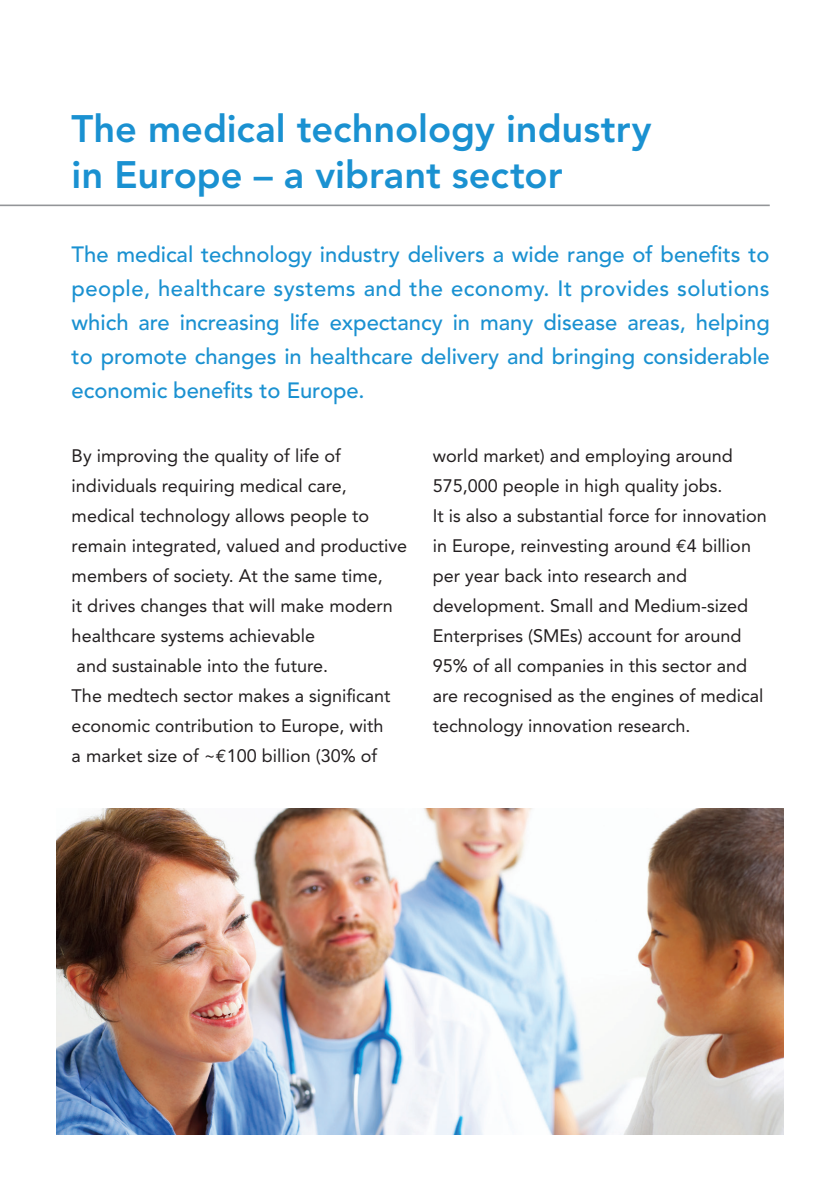
<style>
.page{position:relative;width:840px;height:1191px;background:#fff}
.page>*{position:absolute;margin:0;border:0;box-sizing:border-box;transform-origin:0 0}
.t1{font:800 38px/45.6px "Avenir";color:#1a91d1}
.t2{font:500 22px/34px "Avenir";color:#1a91d1;text-align:justify}
.t3{font:18px/30px "Avenir";color:#231f20}
.s1{font-family:"Euro Mono"}
</style>
<div class="page">
<hr style="left:0;top:204px;width:769px;height:2px;background:#939598">
<img style="left:57px;top:808px;width:725px;height:326px">
<h1 class="t1" style="left:72px;top:106px;width:581px">The medical technology industry in Europe – a vibrant sector</h1>
<p class="t2" style="left:72px;top:238px;width:699px">The medical technology industry delivers a wide range of benefits to people, healthcare systems and the economy. It provides solutions which are increasing life expectancy in many disease areas, helping to promote changes in healthcare delivery and bringing considerable economic benefits to Europe.</p>
<p class="t3" style="left:72px;top:440px;width:337px">By improving the quality of life of individuals requiring medical care, medical technology allows people to remain integrated, valued and productive members of society. At the same time,<br>it drives changes that will make modern healthcare systems achievable<br>and sustainable into the future.<br>The medtech sector makes a significant economic contribution to Europe, with<br>a market size of ~<span class="s1">€</span>100 billion (30% of</p>
<p class="t3" style="left:432px;top:440px;width:335px">world market) and employing around 575,000 people in high quality jobs.<br>It is also a substantial force for innovation in Europe, reinvesting around <span class="s1">€</span>4 billion per year back into research and development. Small and Medium-sized Enterprises (SMEs) account for around 95% of all companies in this sector and are recognised as the engines of medical technology innovation research.</p>
</div>
